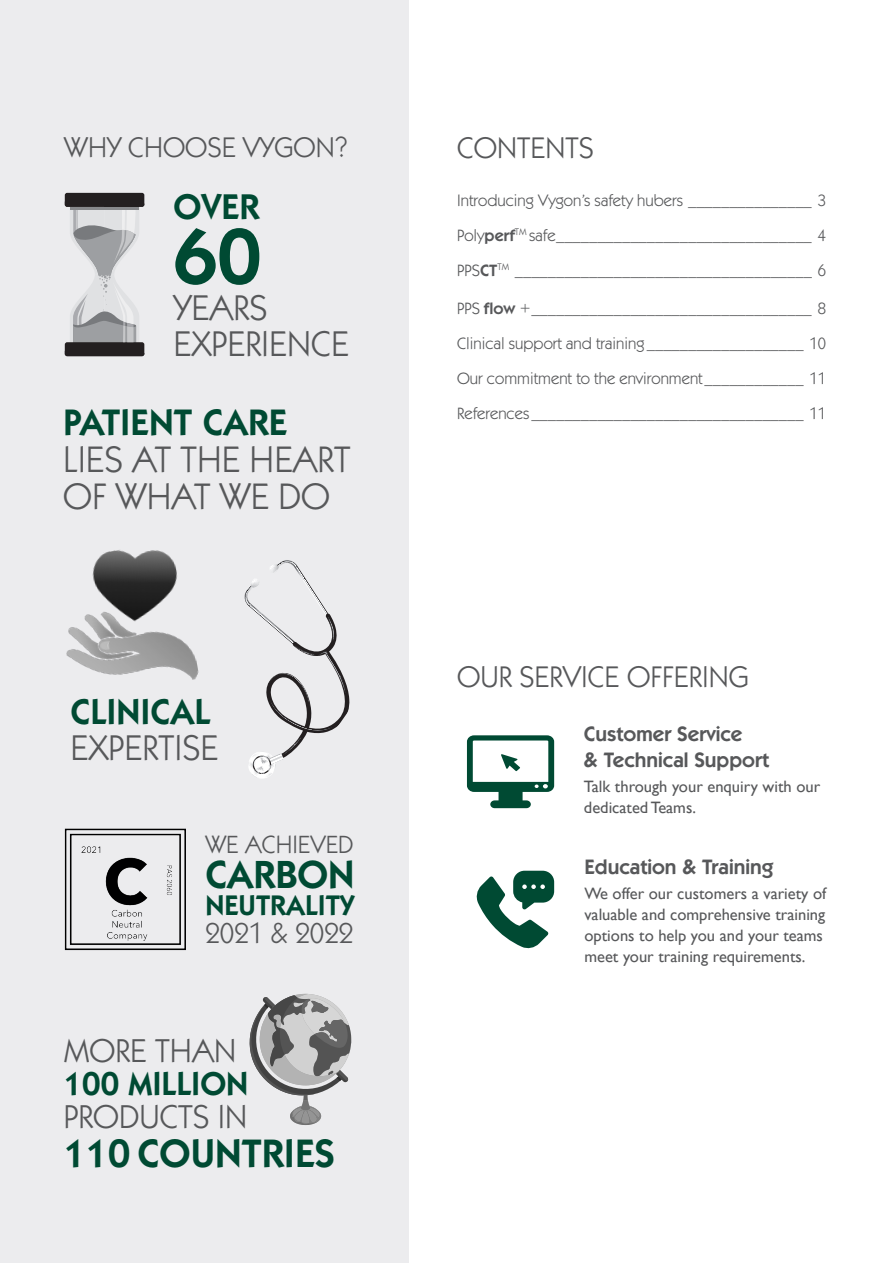
<style>
.page{position:relative;width:893px;height:1263px;background:#fff}
.page>*{position:absolute;margin:0;border:0;box-sizing:border-box;transform-origin:0 0}
.Title_20_20{font:600 79.05px "ITC Kabel Std";color:#004a33}
.Title_20_20-2{font:600 39.9px "ITC Kabel Std";color:#004a33}
.Title_20_20-3{font:600 39.45px "ITC Kabel Std";color:#004a33}
.Title_20_20-4{font:37.05px/37px "ITC Kabel Std";color:#57585a}
.Title_20_20-5{font:36px "ITC Kabel Std";color:#57585a}
.Title_20_20-6{font:600 36px "ITC Kabel Std";color:#004a33}
.Title_20_20-7{font:33.15px "ITC Kabel Std";color:#57585a}
.Title_20_20-8{font:600 33.15px "ITC Kabel Std";color:#004a33}
.Title_20_20-9{font:30px "ITC Kabel Std";color:#57585a}
.Title_20_20-10{font:28.95px "ITC Kabel Std";color:#57585a}
.Title_20_20-11{font:28.5px "ITC Kabel Std";color:#57585a}
.Title_20_20-12{font:600 28.5px "ITC Kabel Std";color:#004a33}
.Title_20_20-13{font:25.05px "ITC Kabel Std";color:#57585a}
.Subheading_14_AUTO{font:600 21px/25.2px "ITC Kabel Std";color:#57585a}
.Body_copy_11_14{font:16.5px "ITC Kabel Std";color:#57585a}
.Body_copy_11_14-2{font:16.5px/21px "Gill Alt One";color:#57585a}
.s1{font-weight:600;color:#004a33}
.s2{font-weight:600}
.s3{font-family:"Gill Alt One";font-weight:300}
</style>
<div class="page">
<div style="left:0;top:0;width:409px;height:1263px;background:#ececee"></div>
<div style="left:65px;top:193px;width:79px;height:14px;background:#231f20;border-radius:2px"></div>
<svg style="left:65px;top:206px;width:79px;height:150px"></svg>
<svg style="left:244px;top:560px;width:106px;height:219px"></svg>
<svg style="left:476px;top:871px;width:78px;height:78px"></svg>
<svg style="left:467px;top:735px;width:87px;height:73px"></svg>
<svg style="left:249px;top:994px;width:103px;height:131px"></svg>
<img style="left:64px;top:828px;width:122px;height:123px">
<img style="left:66px;top:550px;width:133px;height:130px">
<p class="Title_20_20-11" style="left:64px;top:130px;width:285px">WHY CHOOSE VYGON?</p>
<p class="Title_20_20-6" style="left:173px;top:185px;width:87px">OVER</p>
<p class="Title_20_20" style="left:173px;top:210px;width:89px">60</p>
<p class="Title_20_20-5" style="left:173px;top:286px;width:95px">YEARS</p>
<p class="Title_20_20-5" style="left:173px;top:322px;width:177px">EXPERIENCE</p>
<p class="Title_20_20-4" style="left:63px;top:404px;width:289px"><span class="s1">PATIENT CARE<br></span>LIES AT THE HEART<br>OF WHAT WE DO</p>
<p class="Title_20_20-9" style="left:457px;top:130px;width:138px">CONTENTS</p>
<p class="Body_copy_11_14" style="left:457px;top:190px;width:371px">Introducing Vygon’s safety hubers _______________ 3</p>
<p class="Body_copy_11_14" style="left:457px;top:225px;width:371px">Poly<span class="s2">perf</span><sup>TM</sup> safe_______________________________ 4</p>
<p class="Body_copy_11_14" style="left:457px;top:260px;width:371px">PPS<span class="s2">CT</span><sup>TM</sup> ____________________________________ 6</p>
<p class="Body_copy_11_14" style="left:457px;top:298px;width:371px">PPS <span class="s2">flow</span> <span class="s3">+</span>__________________________________ 8</p>
<p class="Body_copy_11_14" style="left:457px;top:333px;width:371px">Clinical support and training ___________________ 10</p>
<p class="Body_copy_11_14" style="left:457px;top:368px;width:371px">Our commitment to the environment____________ 11</p>
<p class="Body_copy_11_14" style="left:457px;top:403px;width:371px">References_________________________________ 11</p>
<p class="Title_20_20-9" style="left:457px;top:659px;width:293px">OUR SERVICE OFFERING</p>
<p class="Title_20_20-6" style="left:71px;top:690px;width:141px">CLINICAL</p>
<p class="Title_20_20-5" style="left:71px;top:726px;width:149px">EXPERTISE</p>
<p class="Subheading_14_AUTO" style="left:584px;top:722px;width:187px">Customer Service<br>&amp; Technical Support</p>
<p class="Body_copy_11_14-2" style="left:584px;top:776px;width:238px">Talk through your enquiry with our dedicated Teams.</p>
<p class="Title_20_20-13" style="left:205px;top:829px;width:150px">WE ACHIEVED</p>
<p class="Title_20_20-3" style="left:205px;top:851px;width:151px">CARBON</p>
<p class="Title_20_20-12" style="left:205px;top:888px;width:150px">NEUTRALITY</p>
<p class="Title_20_20-10" style="left:205px;top:917px;width:149px">2021 &amp; 2022</p>
<p class="Title_20_20-7" style="left:64px;top:1031px;width:174px">MORE THAN</p>
<p class="Title_20_20-8" style="left:64px;top:1064px;width:186px">100 MILLION</p>
<p class="Title_20_20-7" style="left:64px;top:1097px;width:185px">PRODUCTS IN</p>
<p class="Title_20_20-2" style="left:64px;top:1129px;width:273px">110 COUNTRIES</p>
<p class="Subheading_14_AUTO" style="left:584px;top:854px;width:191px">Education &amp; Training</p>
<p class="Body_copy_11_14-2" style="left:584px;top:883px;width:243px">We offer our customers a variety of valuable and comprehensive training options to help you and your teams meet your training requirements.</p>
</div>
